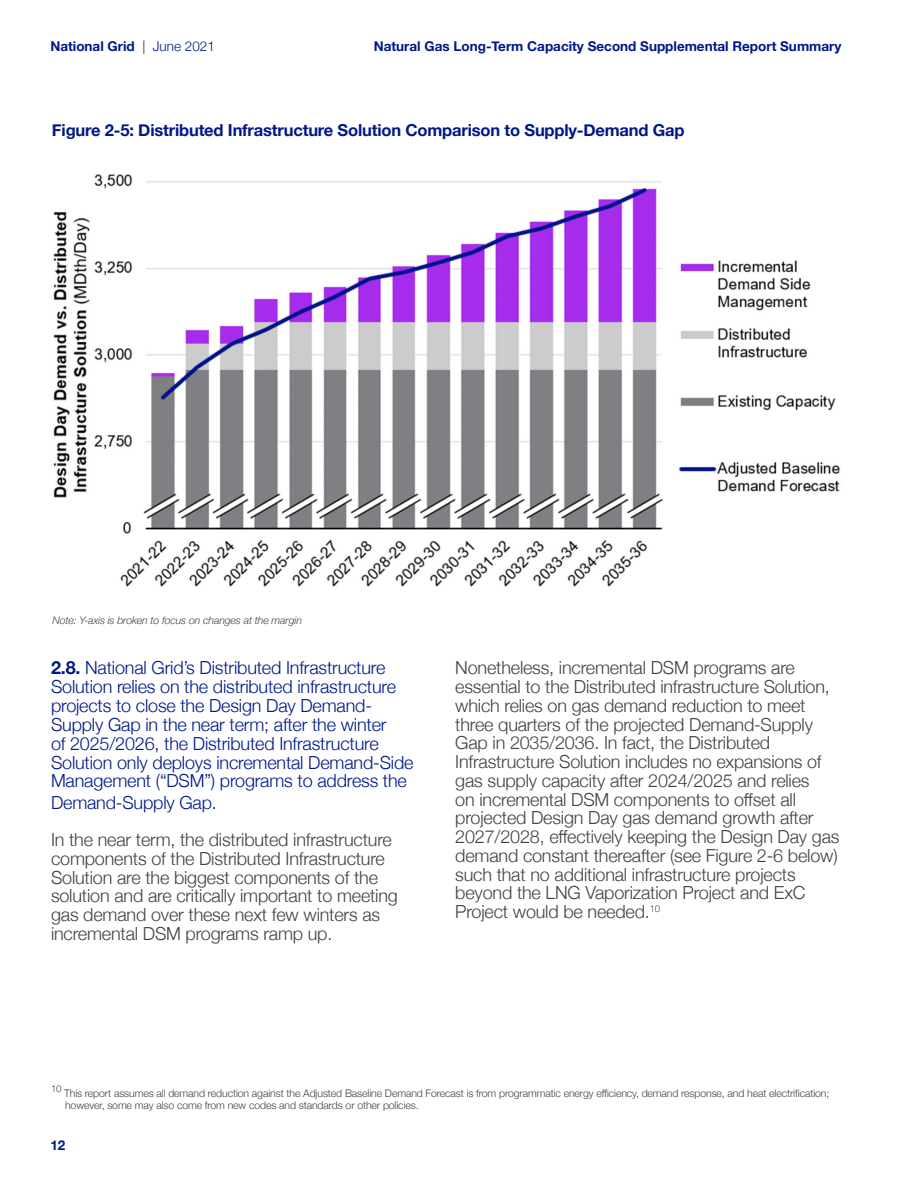
<style>
.page{position:relative;width:918px;height:1188px;background:#fff}
.page>*{position:absolute;margin:0;border:0;box-sizing:border-box;transform-origin:0 0}
.t1{font:300 18px/18.8px "Helvetica Neue";letter-spacing:-.01em;color:#414042}
.t2{font:300 18px/18.9px "Helvetica Neue";letter-spacing:-.01em;color:#001789}
.t3{font:700 16.5px "Helvetica Neue";letter-spacing:-.01em;color:#001789}
.t4{font:700 13.5px "Helvetica Neue";color:#001789}
.t5{font:300 10.5px/12px "Helvetica Neue";letter-spacing:-.01em;color:#414042}
.t6{font:italic 300 10.5px "Helvetica Neue";letter-spacing:-.01em;color:#414042}
.t7{font:300 9.6px "Helvetica Neue";color:#414042}
.s1{font-weight:300}
.s2{font-weight:700}
</style>
<div class="page">
<img style="left:53px;top:174px;width:787px;height:413px">
<p class="t4" style="left:50px;top:36px;width:166px">National Grid <span class="s1">| June 2021</span></p>
<p class="t4" style="left:374px;top:36px;width:469px">Natural Gas Long-Term Capacity Second Supplemental Report Summary</p>
<p class="t3" style="left:52px;top:117px;width:634px">Figure 2-5: Distributed Infrastructure Solution Comparison to Supply-Demand Gap</p>
<p class="t6" style="left:53px;top:611px;width:251px">Note: Y-axis is broken to focus on changes at the margin</p>
<p class="t2" style="left:51px;top:657px;width:364px"><span class="s2">2.8.</span> National Grid’s Distributed Infrastructure Solution relies on the distributed infrastructure projects to close the Design Day Demand-Supply Gap in the near term; after the winter<br>of 2025/2026, the Distributed Infrastructure Solution only deploys incremental Demand-Side Management (“DSM”) programs to address the</p>
<p class="t2" style="left:51px;top:792px;width:167px">Demand-Supply Gap.</p>
<p class="t1" style="left:51px;top:829px;width:348px">In the near term, the distributed infrastructure components of the Distributed Infrastructure Solution are the biggest components of the solution and are critically important to meeting gas demand over these next few winters as incremental DSM programs ramp up.</p>
<p class="t1" style="left:455px;top:657px;width:386px">Nonetheless, incremental DSM programs are essential to the Distributed infrastructure Solution, which relies on gas demand reduction to meet three quarters of the projected Demand-Supply Gap in 2035/2036. In fact, the Distributed Infrastructure Solution includes no expansions of gas supply capacity after 2024/2025 and relies<br>on incremental DSM components to offset all projected Design Day gas demand growth after 2027/2028, effectively keeping the Design Day gas demand constant thereafter (see Figure 2-6 below) such that no additional infrastructure projects beyond the LNG Vaporization Project and ExC Project would be needed.<sup>10</sup></p>
<p class="t7" style="left:51px;top:1081px;width:12px">10</p>
<p class="t5" style="left:64px;top:1087px;width:767px">This report assumes all demand reduction against the Adjusted Baseline Demand Forecast is from programmatic energy efficiency, demand response, and heat electrification; however, some may also come from new codes and standards or other policies.</p>
<p class="t4" style="left:50px;top:1135px;width:17px">12</p>
</div>
